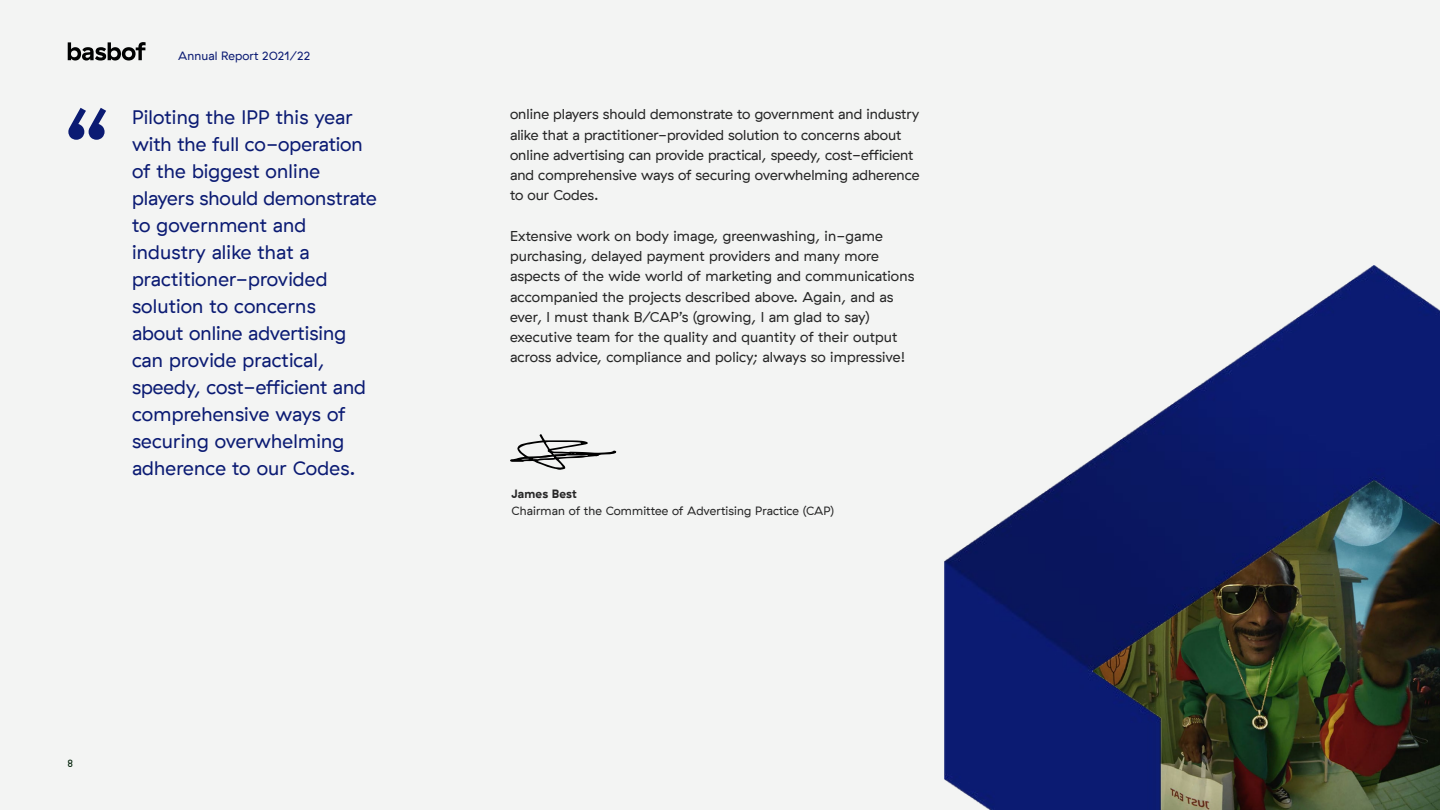
<style>
.page{position:relative;width:1440px;height:810px;background:#f3f4f3}
.page>*{position:absolute;margin:0;border:0;box-sizing:border-box;transform-origin:0 0}
.t1{font:108px "GT Haptik";color:#0b1b73}
.t2{font:19.5px/27px "GT Haptik";letter-spacing:.01em;color:#0b1b73}
.t3{font:14.25px/20.2px "GT Haptik";color:#262626}
.t4{font:12px "GT Haptik";letter-spacing:.01em;color:#262626}
.t5{font:12px "GT Haptik";letter-spacing:.01em;color:#0b1b73}
.t6{font:700 12px "GT Haptik";letter-spacing:.01em;color:#262626}
.t7{font:10.5px "GT Haptik";color:#002007}
</style>
<div class="page">
<svg style="left:510px;top:434px;width:106px;height:36px"></svg>
<img style="left:944px;top:266px;width:496px;height:544px">
<svg style="left:68px;top:42px;width:78px;height:19px"></svg>
<h1 class="t1" style="left:64px;top:84px;width:48px">“</h1>
<p class="t5" style="left:178px;top:49px;width:134px">Annual Report 2021/22</p>
<p class="t2" style="left:132px;top:103px;width:246px">Piloting the IPP this year with the full co-operation of the biggest online players should demonstrate to government and industry alike that a practitioner-provided solution to concerns<br>about online advertising can provide practical, speedy, cost-efficient and comprehensive ways of securing overwhelming adherence to our Codes.</p>
<p class="t7" style="left:68px;top:758px;width:7px">8</p>
<p class="t3" style="left:510px;top:104px;width:411px">online players should demonstrate to government and industry alike that a practitioner-provided solution to concerns about online advertising can provide practical, speedy, cost-efficient and comprehensive ways of securing overwhelming adherence to our Codes.</p>
<p class="t3" style="left:510px;top:226px;width:406px">Extensive work on body image, greenwashing, in-game purchasing, delayed payment providers and many more aspects of the wide world of marketing and communications accompanied the projects described above. Again, and as ever, I must thank B/CAP’s (growing, I am glad to say) executive team for the quality and quantity of their output across advice, compliance and policy; always so impressive!</p>
<p class="t6" style="left:512px;top:486px;width:67px">James Best</p>
<p class="t4" style="left:512px;top:504px;width:324px">Chairman of the Committee of Advertising Practice (CAP)</p>
</div>
